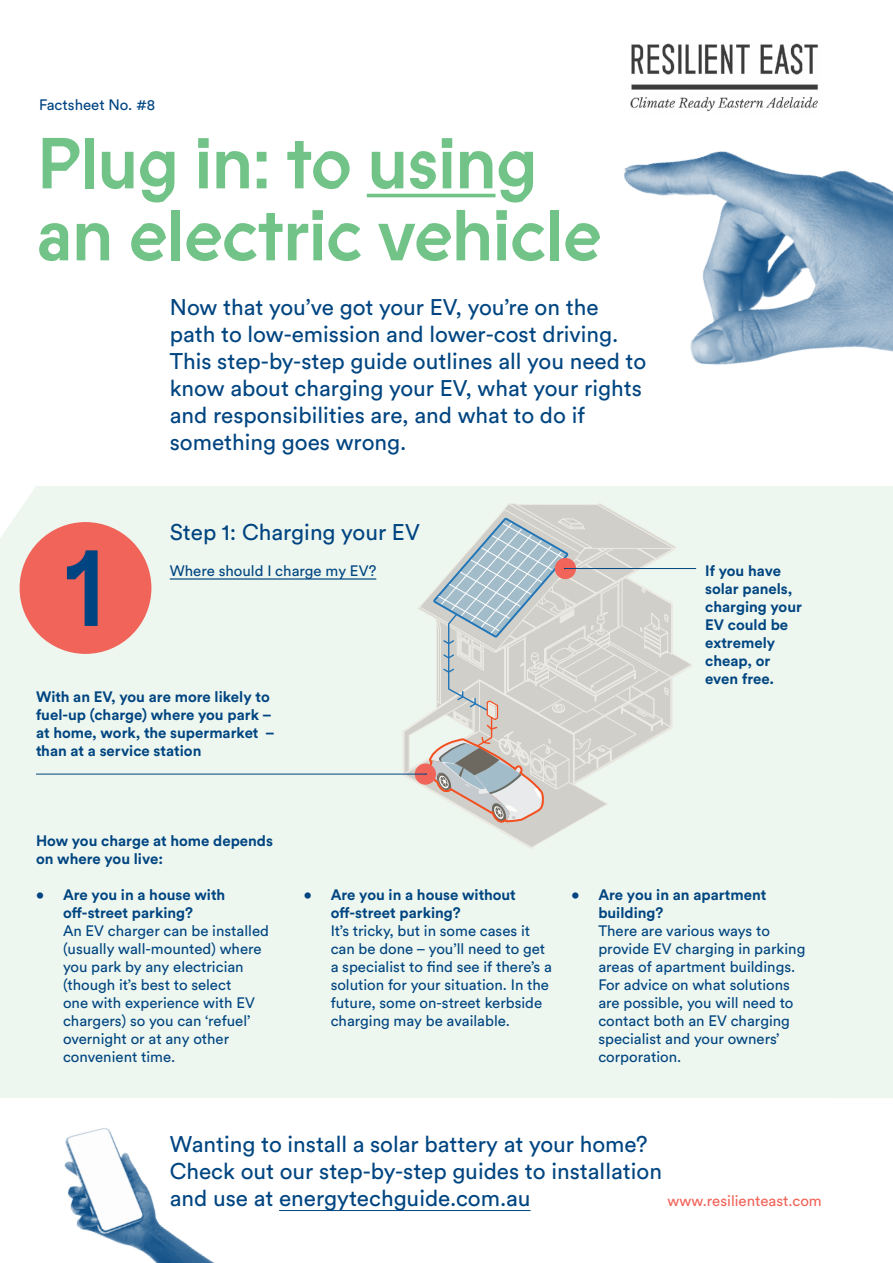
<style>
.page{position:relative;width:893px;height:1263px;background:#fff}
.page>*{position:absolute;margin:0;border:0;box-sizing:border-box;transform-origin:0 0}
.t1{font:500 108px "Prophet";color:#004581}
.t2{font:500 72px/72px "Prophet";letter-spacing:-.025em;color:#71c387}
.t3{font:22.5px/27px "Circular Std";color:#004581}
.t4{font:15px/18px "Circular Std";color:#004581}
.t5{font:700 15px/18px "Circular Std";color:#004581}
.t6{font:15px "Circular Std";color:#f16459}
</style>
<div class="page">
<img style="left:64px;top:1128px;width:151px;height:135px">
<div style="left:0;top:486px;width:893px;height:612px;background:#eef7ef"></div>
<hr style="left:170px;top:578px;width:206px;height:2px;background:#004581">
<hr style="left:367px;top:194px;width:128px;height:3px;background:#71c387">
<div style="left:20px;top:522px;width:131px;height:132px;background:#f16459;border-radius:50%"></div>
<img style="left:547px;top:151px;width:346px;height:431px">
<hr style="left:36px;top:774px;width:390px;height:1px;background:#004581">
<hr style="left:565px;top:568px;width:131px;height:1px;background:#004581">
<svg style="left:402px;top:503px;width:291px;height:361px;background:#d9dcd7"></svg>
<hr style="left:279px;top:1210px;width:252px;height:1px;background:#004581">
<img style="left:630px;top:43px;width:189px;height:69px">
<p class="t4" style="left:39px;top:95px;width:118px">Factsheet No. #8</p>
<h2 class="t2" style="left:36px;top:127px;width:567px">Plug in: to using an electric vehicle</h2>
<h1 class="t1" style="left:64px;top:514px;width:45px">1</h1>
<p class="t3" style="left:170px;top:294px;width:478px">Now that you’ve got your EV, you’re on the path to low-emission and lower-cost driving.<br>This step-by-step guide outlines all you need to know about charging your EV, what your rights and responsibilities are, and what to do if something goes wrong.</p>
<h3 class="t3" style="left:170px;top:518px;width:251px">Step 1: Charging your EV</h3>
<p class="t4" style="left:170px;top:562px;width:208px">Where should I charge my EV?</p>
<p class="t5" style="left:36px;top:687px;width:240px">With an EV, you are more likely to fuel-up (charge) where you park – at home, work, the supermarket – than at a service station</p>
<p class="t5" style="left:705px;top:561px;width:98px">If you have solar panels, charging your<br>EV could be extremely cheap, or even free.</p>
<p class="t5" style="left:36px;top:831px;width:239px">How you charge at home depends on where you live:</p>
<p class="t5" style="left:36px;top:885px;width:191px;text-align:center">• Are you in a house with off-street parking?</p>
<p class="t4" style="left:63px;top:922px;width:208px">An EV charger can be installed (usually wall-mounted) where you park by any electrician (though it’s best to select<br>one with experience with EV chargers) so you can ‘refuel’ overnight or at any other convenient time.</p>
<p class="t5" style="left:331px;top:885px;width:187px;text-indent:-27px">• Are you in a house without off-street parking?</p>
<p class="t4" style="left:331px;top:922px;width:223px">It’s tricky, but in some cases it can be done – you’ll need to get a specialist to find see if there’s a solution for your situation. In the future, some on-street kerbside charging may be available.</p>
<p class="t5" style="left:598px;top:885px;width:170px;text-indent:-27px">• Are you in an apartment building?</p>
<p class="t4" style="left:598px;top:922px;width:208px">There are various ways to provide EV charging in parking areas of apartment buildings.<br>For advice on what solutions are possible, you will need to contact both an EV charging specialist and your owners’ corporation.</p>
<h3 class="t3" style="left:170px;top:1130px;width:494px">Wanting to install a solar battery at your home?<br>Check out our step-by-step guides to installation and use at energytechguide.com.au</h3>
<p class="t6" style="left:668px;top:1192px;width:156px">www.resilienteast.com</p>
</div>
